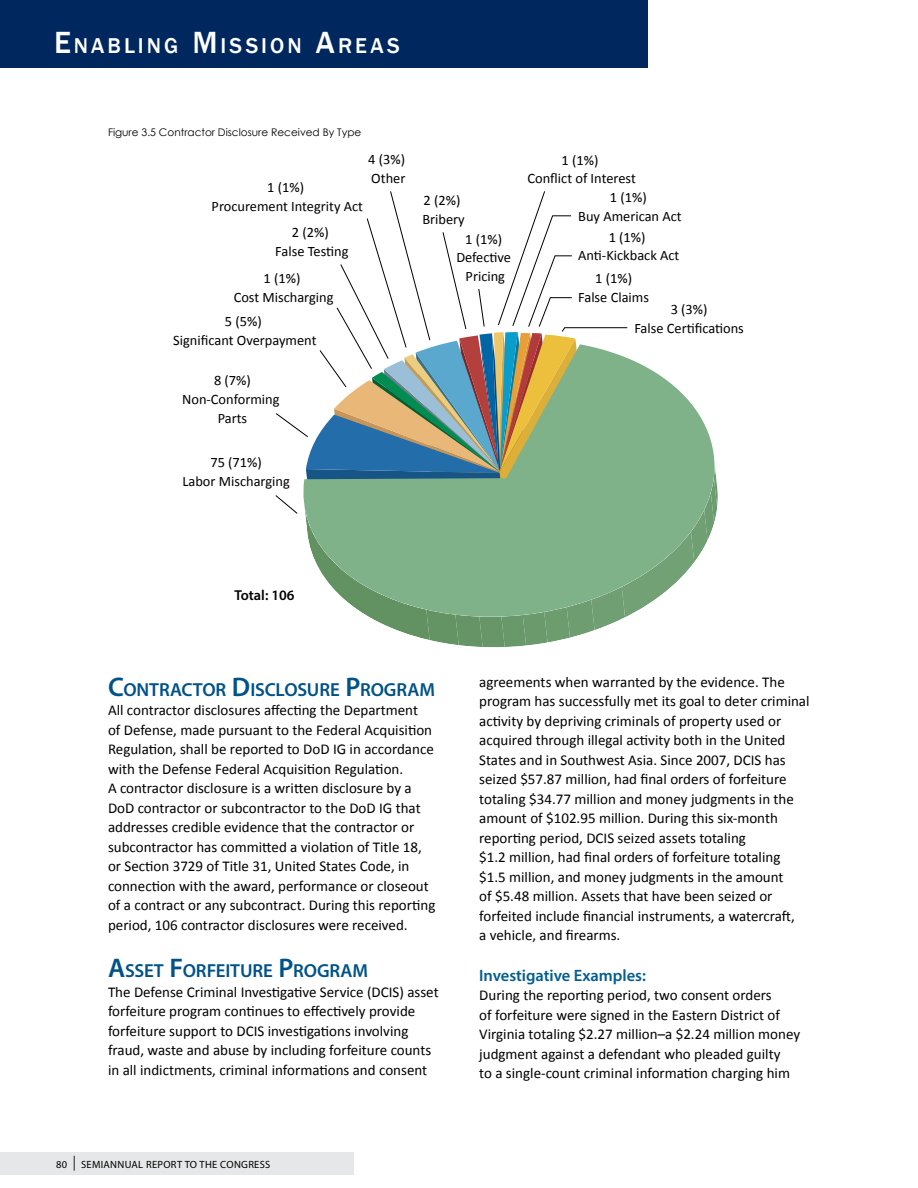
<style>
.page{position:relative;width:918px;height:1188px;background:#fff}
.page>*{position:absolute;margin:0;border:0;box-sizing:border-box;transform-origin:0 0}
.t1{font:500 22.05px "Franklin Gothic";letter-spacing:.135em;color:#fff}
.Header_2{font:600 18.9px "Myriad Pro";letter-spacing:-.005em;color:#005288}
.Header_3{font:600 16.5px "Myriad Pro";letter-spacing:-.005em;color:#005d91}
.Body_text{font:15px/19.5px "Calibri";color:#000}
.t2{font:14.4px/18.8px "Calibri";color:#000;text-align:center}
.t3{font:600 14.4px "Myriad Pro";color:#000}
.Picture_Captions{font:10.5px "Century Gothic";color:#000}
.t4{font:10.5px "Myriad Pro";letter-spacing:.03em;color:#000}
.s1{font-size:31.5px}
.s2{font-size:27px}
.s3{font-family:"Cambria";font-size:12px}
</style>
<div class="page">
<div style="left:0;top:0;width:648px;height:67px;background:#00285e"></div>
<div style="left:0;top:1152px;width:354px;height:23px;background:#e6e7e8"></div>
<svg style="left:275px;top:191px;width:443px;height:456px"></svg>
<h1 class="t1" style="left:54px;top:32px;width:347px"><span class="s1">E</span>NABLING <span class="s1">M</span> ISSION <span class="s1">A</span>REAS</h1>
<p class="Picture_Captions" style="left:108px;top:125px;width:255px">Figure 3.5 Contractor Disclosure Received By Type</p>
<p class="t2" style="left:368px;top:150px;width:39px;text-align:left">4 (3%)<br>Other</p>
<p class="t2" style="left:212px;top:178px;width:153px">1 (1%)<br>Procurement Integrity Act</p>
<p class="t2" style="left:275px;top:223px;width:75px">2 (2%)<br>False Testing</p>
<p class="t2" style="left:234px;top:269px;width:101px">1 (1%)<br>Cost Mischarging</p>
<p class="t2" style="left:173px;top:312px;width:145px">5 (5%)<br>Significant Overpayment</p>
<p class="t2" style="left:182px;top:371px;width:99px">8 (7%)<br>Non-Conforming<br>Parts</p>
<p class="t2" style="left:182px;top:453px;width:109px">75 (71%)<br>Labor Mischarging</p>
<p class="t2" style="left:422px;top:191px;width:44px;text-align:left">2 (2%)<br>Bribery</p>
<p class="t2" style="left:456px;top:229px;width:56px">1 (1%)<br>Defective<br>Pricing</p>
<p class="t2" style="left:528px;top:151px;width:110px">1 (1%)<br>Conflict of Interest</p>
<p class="t2" style="left:578px;top:188px;width:105px">1 (1%)<br>Buy American Act</p>
<p class="t2" style="left:578px;top:228px;width:103px">1 (1%)<br>Anti-Kickback Act</p>
<p class="t2" style="left:578px;top:269px;width:72px">1 (1%)<br>False Claims</p>
<p class="t2" style="left:634px;top:300px;width:111px">3 (3%)<br>False Certifications</p>
<p class="t3" style="left:234px;top:586px;width:62px">Total: 106</p>
<p class="Header_2" style="left:108px;top:678px;width:329px"><span class="s2">C</span>ONTRACTOR <span class="s2">D</span> ISCLOSURE <span class="s2">P</span>ROGRAM</p>
<p class="Body_text" style="left:108px;top:701px;width:329px">All contractor disclosures affecting the Department<br>of Defense, made pursuant to the Federal Acquisition Regulation, shall be reported to DoD IG in accordance with the Defense Federal Acquisition Regulation.<br>A contractor disclosure is a written disclosure by a DoD contractor or subcontractor to the DoD IG that addresses credible evidence that the contractor or subcontractor has committed a violation of Title 18, or Section 3729 of Title 31, United States Code, in connection with the award, performance or closeout of a contract or any subcontract. During this reporting period, 106 contractor disclosures were received.</p>
<p class="Header_2" style="left:108px;top:959px;width:262px"><span class="s2">A</span>SSET <span class="s2">F</span>ORFEITURE <span class="s2">P</span>ROGRAM</p>
<p class="Body_text" style="left:108px;top:982px;width:332px">The Defense Criminal Investigative Service (DCIS) asset forfeiture program continues to effectively provide forfeiture support to DCIS investigations involving fraud, waste and abuse by including forfeiture counts in all indictments, criminal informations and consent</p>
<p class="t4" style="left:56px;top:1158px;width:216px">80 <span class="s3">│</span> SEMIANNUAL REPORT TO THE CONGRESS</p>
<p class="Body_text" style="left:479px;top:672px;width:332px">agreements when warranted by the evidence. The program has successfully met its goal to deter criminal activity by depriving criminals of property used or acquired through illegal activity both in the United States and in Southwest Asia. Since 2007, DCIS has seized $57.87 million, had final orders of forfeiture totaling $34.77 million and money judgments in the amount of $102.95 million. During this six-month reporting period, DCIS seized assets totaling<br>$1.2 million, had final orders of forfeiture totaling $1.5 million, and money judgments in the amount<br>of $5.48 million. Assets that have been seized or forfeited include financial instruments, a watercraft,<br>a vehicle, and firearms.</p>
<p class="Header_3" style="left:479px;top:964px;width:168px">Investigative Examples:</p>
<p class="Body_text" style="left:479px;top:985px;width:323px">During the reporting period, two consent orders<br>of forfeiture were signed in the Eastern District of Virginia totaling $2.27 million–a $2.24 million money judgment against a defendant who pleaded guilty<br>to a single-count criminal information charging him</p>
</div>
